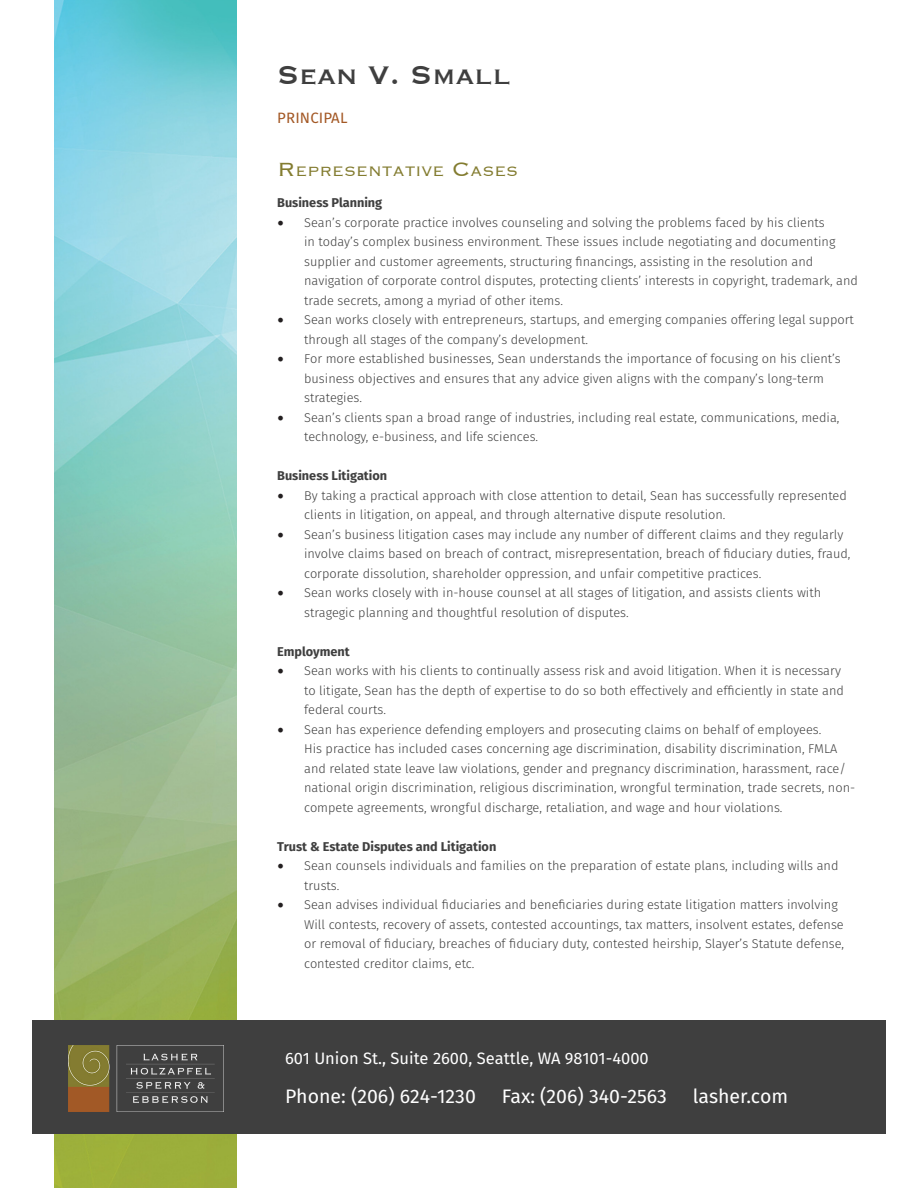
<style>
.page{position:relative;width:918px;height:1188px;background:#fff}
.page>*{position:absolute;margin:0;border:0;box-sizing:border-box;transform-origin:0 0}
.Attorney_Name{font:33px "Copperplate";color:#3f3f3f}
.t1{font:19.5px "Fira Sans";color:#fff}
.t2{font:300 17.85px "Copperplate";color:#837c30}
.t3{font:16.5px "Fira Sans";color:#fff}
.Job_Title{font:15px "Fira Sans";letter-spacing:.01em;color:#a35825}
.t4{font:300 12.75px/19.5px "Fira Sans";color:#3f3f3f}
.t5{font:700 12.75px "Fira Sans";color:#3f3f3f}
.s1{font-size:25.5px}
.s2{font-family:"Minion Pro";font-weight:400;font-size:18px;color:#231f20}
</style>
<div class="page">
<img style="left:54px;top:0;width:183px;height:1188px">
<div style="left:32px;top:1020px;width:854px;height:114px;background:#3f3f3f"></div>
<img style="left:69px;top:1046px;width:155px;height:65px">
<p class="Attorney_Name" style="left:277px;top:53px;width:235px">Sean V. Small</p>
<p class="Job_Title" style="left:277px;top:108px;width:72px">PRINCIPAL</p>
<p class="t2" style="left:277px;top:159px;width:243px"><span class="s1">R</span> epresentative <span class="s1">C</span>ases</p>
<p class="t5" style="left:277px;top:192px;width:107px">Business Planning</p>
<p class="t4" style="left:304px;top:213px;width:555px;text-indent:-27px"><span class="s2">•</span> Sean’s corporate practice involves counseling and solving the problems faced by his clients<br>in today’s complex business environment. These issues include negotiating and documenting supplier and customer agreements, structuring financings, assisting in the resolution and navigation of corporate control disputes, protecting clients’ interests in copyright, trademark, and trade secrets, among a myriad of other items.</p>
<p class="t4" style="left:304px;top:310px;width:551px;text-indent:-27px"><span class="s2">•</span> Sean works closely with entrepreneurs, startups, and emerging companies offering legal support through all stages of the company’s development.</p>
<p class="t4" style="left:304px;top:349px;width:538px;text-indent:-27px"><span class="s2">•</span> For more established businesses, Sean understands the importance of focusing on his client’s business objectives and ensures that any advice given aligns with the company’s long-term strategies.</p>
<p class="t4" style="left:304px;top:408px;width:537px;text-indent:-27px"><span class="s2">•</span> Sean’s clients span a broad range of industries, including real estate, communications, media, technology, e-business, and life sciences.</p>
<p class="t5" style="left:277px;top:465px;width:112px">Business Litigation</p>
<p class="t4" style="left:304px;top:486px;width:544px;text-indent:-27px"><span class="s2">•</span> By taking a practical approach with close attention to detail, Sean has successfully represented clients in litigation, on appeal, and through alternative dispute resolution.</p>
<p class="t4" style="left:304px;top:525px;width:548px;text-indent:-27px"><span class="s2">•</span> Sean’s business litigation cases may include any number of different claims and they regularly involve claims based on breach of contract, misrepresentation, breach of fiduciary duties, fraud, corporate dissolution, shareholder oppression, and unfair competitive practices.</p>
<p class="t4" style="left:304px;top:583px;width:519px;text-indent:-27px"><span class="s2">•</span> Sean works closely with in-house counsel at all stages of litigation, and assists clients with stragegic planning and thoughtful resolution of disputes.</p>
<p class="t5" style="left:277px;top:641px;width:74px">Employment</p>
<p class="t4" style="left:304px;top:661px;width:541px;text-indent:-27px"><span class="s2">•</span> Sean works with his clients to continually assess risk and avoid litigation. When it is necessary to litigate, Sean has the depth of expertise to do so both effectively and efficiently in state and federal courts.</p>
<p class="t4" style="left:304px;top:720px;width:553px;text-indent:-27px"><span class="s2">•</span> Sean has experience defending employers and prosecuting claims on behalf of employees.<br>His practice has included cases concerning age discrimination, disability discrimination, FMLA and related state leave law violations, gender and pregnancy discrimination, harassment, race/ national origin discrimination, religious discrimination, wrongful termination, trade secrets, non&shy;compete agreements, wrongful discharge, retaliation, and wage and hour violations.</p>
<p class="t5" style="left:277px;top:836px;width:221px">Trust &amp; Estate Disputes and Litigation</p>
<p class="t4" style="left:304px;top:856px;width:536px;text-indent:-27px"><span class="s2">•</span> Sean counsels individuals and families on the preparation of estate plans, including wills and trusts.</p>
<p class="t4" style="left:304px;top:895px;width:541px;text-indent:-27px"><span class="s2">•</span> Sean advises individual fiduciaries and beneficiaries during estate litigation matters involving Will contests, recovery of assets, contested accountings, tax matters, insolvent estates, defense or removal of fiduciary, breaches of fiduciary duty, contested heirship, Slayer’s Statute defense, contested creditor claims, etc.</p>
<p class="t3" style="left:285px;top:1047px;width:365px">601 Union St., Suite 2600, Seattle, WA 98101-4000</p>
<p class="t1" style="left:285px;top:1082px;width:192px">Phone: (206) 624-1230</p>
<p class="t1" style="left:502px;top:1082px;width:167px">Fax: (206) 340-2563</p>
<p class="t1" style="left:693px;top:1082px;width:97px">lasher.com</p>
</div>
